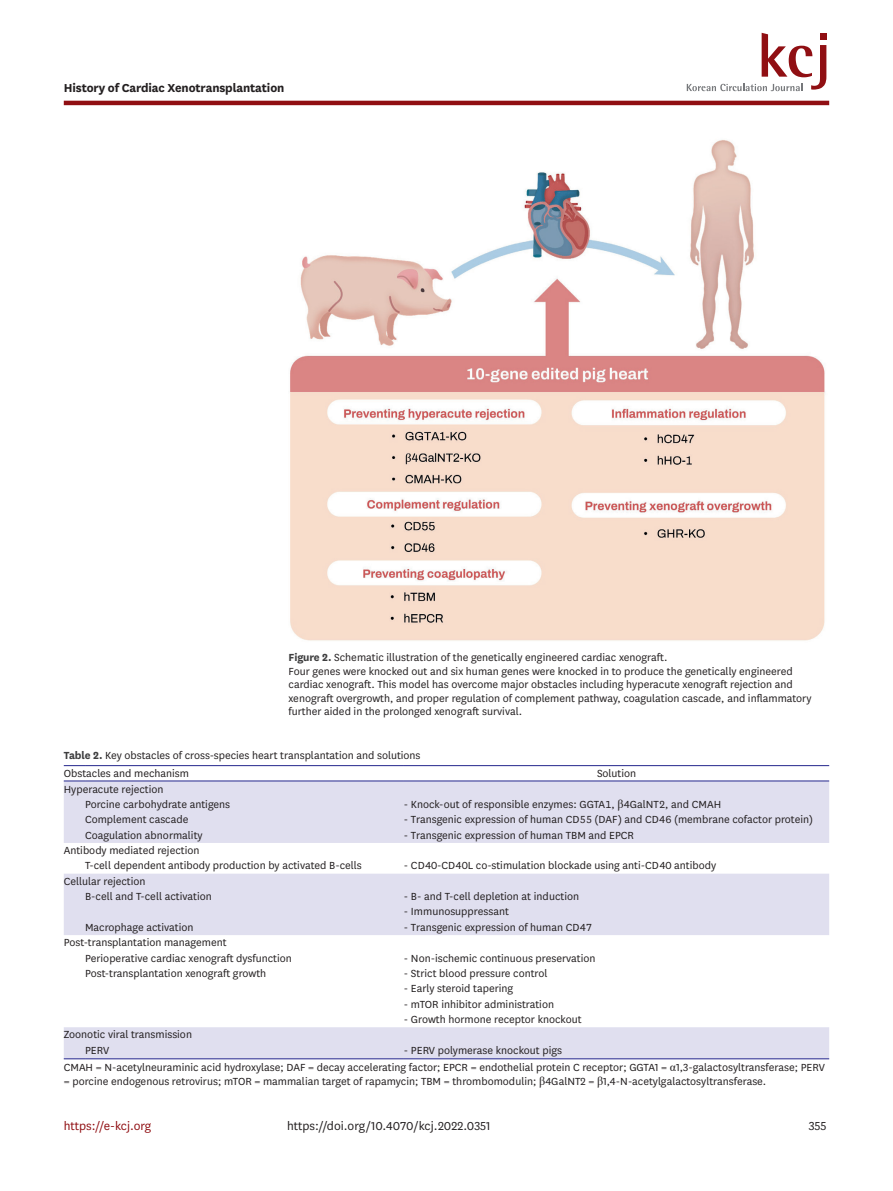
<style>
.page{position:relative;width:893px;height:1191px;background:#fff}
.page>*{position:absolute;margin:0;border:0;box-sizing:border-box;transform-origin:0 0}
.t1{font:13.5px "National";color:#231f20}
.t2{font:700 13.5px "National";letter-spacing:-.01em;color:#231f20}
.t3{font:13.5px "National";color:#900f13}
.t4{font:12px/15.3px "National";color:#231f20}
.s1{font-weight:700;color:#3e3e3f}
.s2{font-family:"Times New Roman"}
</style>
<div class="page">
<hr style="left:64px;top:101px;width:765px;height:4px;background:#900f13">
<div style="left:820px;top:34px;width:7px;height:6px;background:#900f13"></div>
<svg style="left:687px;top:33px;width:139px;height:58px"></svg>
<img style="left:290px;top:140px;width:535px;height:501px">
<svg style="left:64px;top:781px;width:765px;height:277px;fill:#e0dfef"></svg>
<svg style="left:64px;top:765px;width:21px;height:1px"></svg>
<hr style="left:85px;top:765px;width:319px;height:1px;background:#2e3092">
<hr style="left:404px;top:765px;width:425px;height:1px;background:#2e3092">
<svg style="left:64px;top:780px;width:21px;height:1px"></svg>
<hr style="left:85px;top:780px;width:319px;height:1px;background:#2e3092">
<hr style="left:404px;top:780px;width:425px;height:1px;background:#2e3092">
<svg style="left:64px;top:1058px;width:21px;height:1px"></svg>
<hr style="left:85px;top:1058px;width:319px;height:1px;background:#2e3092">
<hr style="left:404px;top:1058px;width:425px;height:1px;background:#2e3092">
<p class="t2" style="left:64px;top:78px;width:222px">History of Cardiac Xenotransplantation</p>
<p class="t4" style="left:289px;top:650px;width:524px;line-height:13.5px"><span class="s1">Figure 2.</span> Schematic illustration of the genetically engineered cardiac xenograft.<br>Four genes were knocked out and six human genes were knocked in to produce the genetically engineered cardiac xenograft. This model has overcome major obstacles including hyperacute xenograft rejection and xenograft overgrowth, and proper regulation of complement pathway, coagulation cascade, and inflammatory further aided in the prolonged xenograft survival.</p>
<p class="t4" style="left:64px;top:746px;width:358px;line-height:17.7px"><span class="s1">Table 2.</span> Key obstacles of cross-species heart transplantation and solutions<br>Obstacles and mechanism</p>
<p class="t4" style="left:597px;top:765px;width:41px">Solution</p>
<p class="t4" style="left:85px;top:780px;width:147px;text-indent:-21px">Hyperacute rejection<br>Porcine carbohydrate antigens</p>
<p class="t4" style="left:404px;top:796px;width:319px">- Knock-out of responsible enzymes: GGTA1, <span class="s2">β</span>4GalNT2, and CMAH</p>
<p class="t4" style="left:85px;top:811px;width:105px">Complement cascade</p>
<p class="t4" style="left:404px;top:811px;width:411px">- Transgenic expression of human CD55 (DAF) and CD46 (membrane cofactor protein)</p>
<p class="t4" style="left:85px;top:827px;width:119px">Coagulation abnormality</p>
<p class="t4" style="left:404px;top:827px;width:232px">- Transgenic expression of human TBM and EPCR</p>
<p class="t4" style="left:85px;top:842px;width:278px;text-indent:-21px">Antibody mediated rejection<br>T-cell dependent antibody production by activated B-cells</p>
<p class="t4" style="left:404px;top:857px;width:314px">- CD40-CD40L co-stimulation blockade using anti-CD40 antibody</p>
<p class="t4" style="left:85px;top:873px;width:128px;text-indent:-21px">Cellular rejection<br>B-cell and T-cell activation</p>
<p class="t4" style="left:404px;top:888px;width:177px">- B- and T-cell depletion at induction</p>
<p class="t4" style="left:404px;top:903px;width:106px">- Immunosuppressant</p>
<p class="t4" style="left:85px;top:919px;width:110px">Macrophage activation</p>
<p class="t4" style="left:404px;top:919px;width:190px">- Transgenic expression of human CD47</p>
<p class="t4" style="left:85px;top:934px;width:208px;text-indent:-21px">Post-transplantation management<br>Perioperative cardiac xenograft dysfunction</p>
<p class="t4" style="left:404px;top:949px;width:193px">- Non-ischemic continuous preservation</p>
<p class="t4" style="left:85px;top:965px;width:183px">Post-transplantation xenograft growth</p>
<p class="t4" style="left:404px;top:965px;width:145px">- Strict blood pressure control</p>
<p class="t4" style="left:404px;top:980px;width:111px">- Early steroid tapering</p>
<p class="t4" style="left:404px;top:995px;width:152px">- mTOR inhibitor administration</p>
<p class="t4" style="left:404px;top:1011px;width:179px">- Growth hormone receptor knockout</p>
<p class="t4" style="left:85px;top:1026px;width:108px;text-indent:-21px">Zoonotic viral transmission<br>PERV</p>
<p class="t4" style="left:64px;top:1040px;width:763px;line-height:17.4px;text-indent:340px">- PERV polymerase knockout pigs<br>CMAH = N-acetylneuraminic acid hydroxylase; DAF = decay accelerating factor; EPCR = endothelial protein C receptor; GGTA1 = <span class="s2">α</span>1,3-galactosyltransferase; PERV</p>
<p class="t4" style="left:64px;top:1072px;width:704px">= porcine endogenous retrovirus; mTOR = mammalian target of rapamycin; TBM = thrombomodulin; <span class="s2">β</span>4GalNT2 = <span class="s2">β</span>1,4-N-acetylgalactosyltransferase.</p>
<p class="t3" style="left:64px;top:1116px;width:89px">https://e-kcj.org</p>
<p class="t1" style="left:287px;top:1116px;width:205px">https://doi.org/10.4070/kcj.2022.0351</p>
<p class="t1" style="left:809px;top:1116px;width:19px">355</p>
</div>
